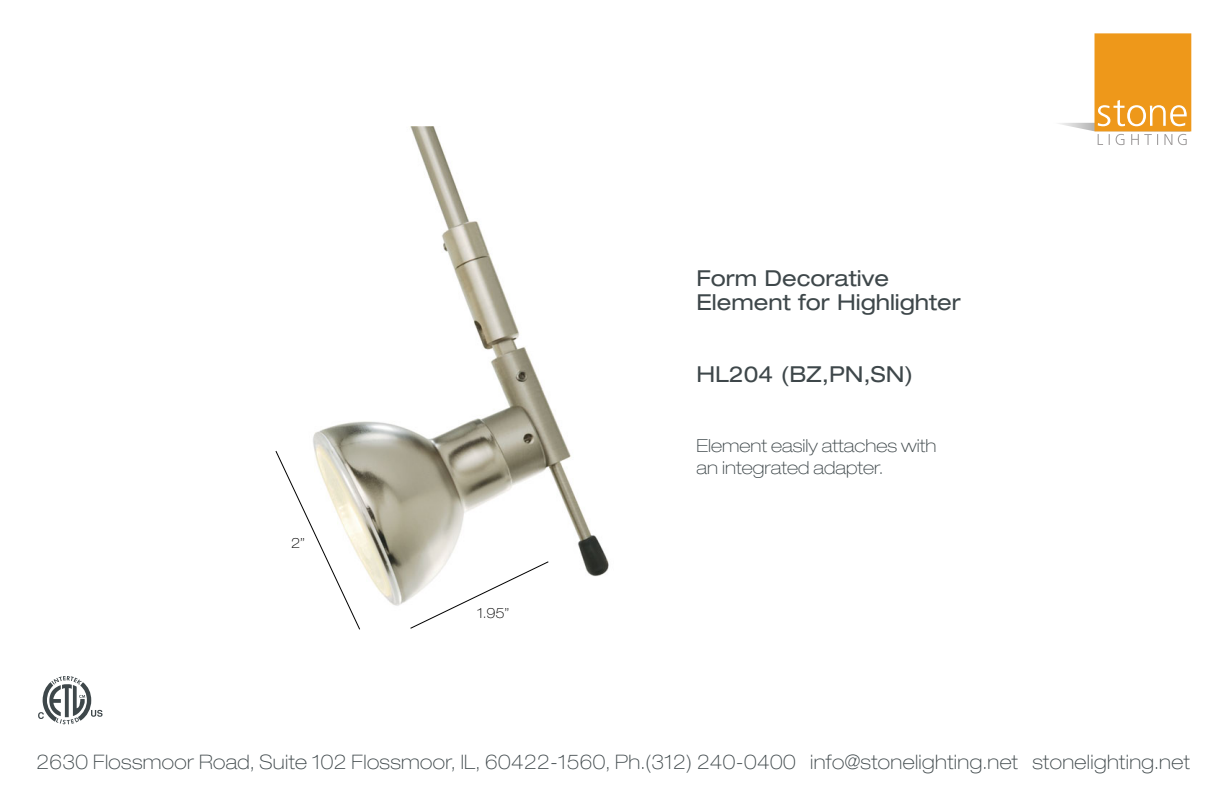
<style>
.page{position:relative;width:1224px;height:794px;background:#fff}
.page>*{position:absolute;margin:0;border:0;box-sizing:border-box;transform-origin:0 0}
.t1{font:expanded 22px/24.2px "Helvetica Neue LT Std";color:#3e474a}
.t2{font:100 expanded 20px "Helvetica Neue LT Std";letter-spacing:.02em;color:#3e474a}
.t3{font:100 expanded 18px/21.6px "Helvetica Neue LT Std";color:#3e474a}
.t4{font:100 expanded 14px "Helvetica Neue LT Std";color:#000}
</style>
<div class="page">
<div style="left:1095px;top:33px;width:96px;height:98px;background:#ee981a"></div>
<svg style="left:1059px;top:100px;width:132px;height:45px"></svg>
<svg style="left:38px;top:676px;width:65px;height:48px"></svg>
<img style="left:313px;top:127px;width:296px;height:479px">
<svg style="left:275px;top:450px;width:86px;height:180px"></svg>
<svg style="left:410px;top:561px;width:139px;height:68px"></svg>
<p class="t1" style="left:696px;top:265px;width:266px">Form Decorative<br>Element for Highlighter</p>
<p class="t1" style="left:696px;top:362px;width:218px">HL204 (BZ,PN,SN)</p>
<p class="t4" style="left:291px;top:535px;width:15px">2”</p>
<p class="t4" style="left:477px;top:605px;width:34px">1.95”</p>
<p class="t3" style="left:696px;top:435px;width:241px">Element easily attaches with an integrated adapter.</p>
<p class="t2" style="left:37px;top:749px;width:1155px">2630 Flossmoor Road, Suite 102 Flossmoor, IL, 60422-1560, Ph.(312) 240-0400 info@stonelighting.net stonelighting.net</p>
</div>
